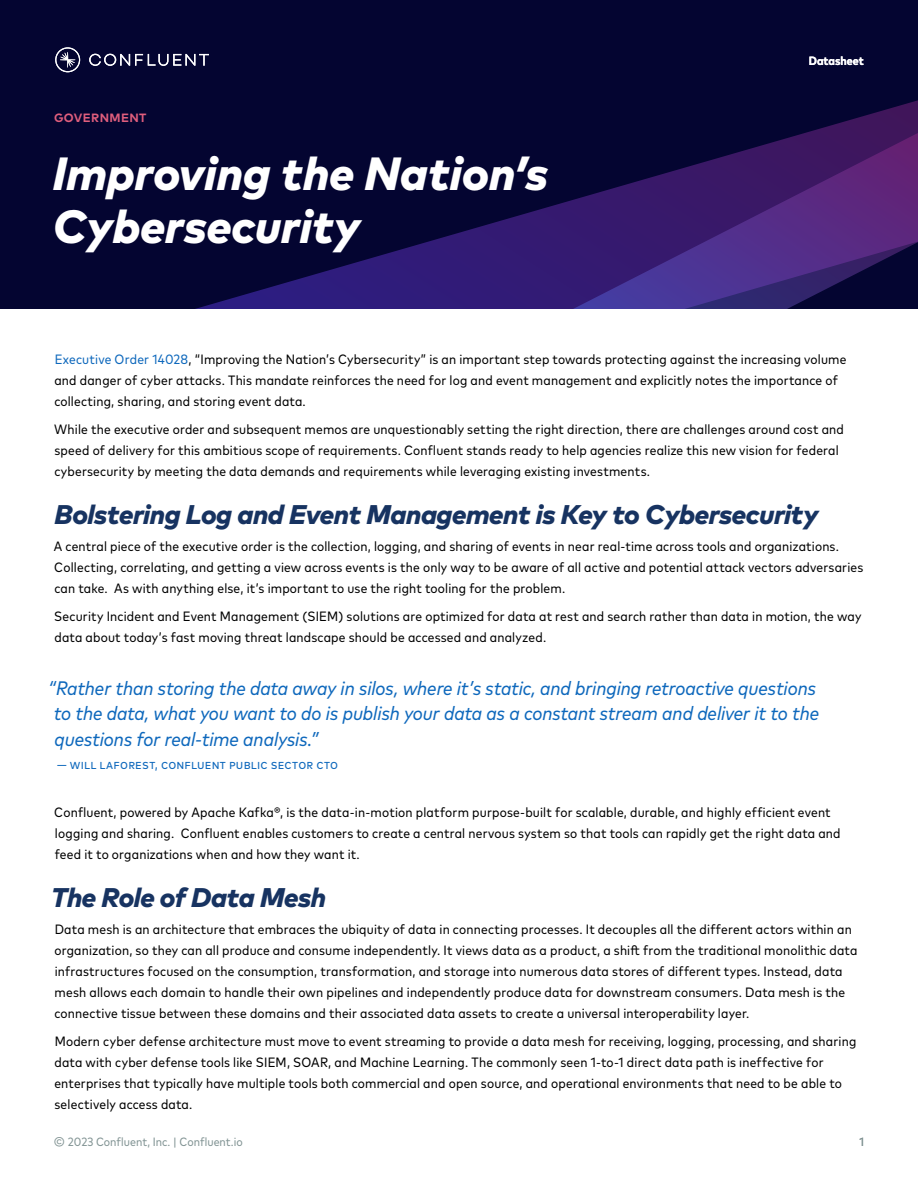
<style>
.page{position:relative;width:918px;height:1188px;background:#fff}
.page>*{position:absolute;margin:0;border:0;box-sizing:border-box;transform-origin:0 0}
.t1{font:italic 800 46.5px/52.5px "Mark Pro";color:#fff}
.t2{font:italic 800 27px "Mark Pro";letter-spacing:-.02em;color:#173361}
.t3{font:italic condensed 19.5px/25.5px "Mark Pro";letter-spacing:-.005em;color:#0e68bc}
.t4{font:condensed 13.5px/21px "Mark Pro";letter-spacing:.015em;color:#000}
.t5{font:condensed 13.5px "Mark Pro";letter-spacing:.015em;color:#0e68bc}
.t6{font:condensed 12px "Mark Pro";color:#829494}
.t7{font:700 12px "Mark Pro";letter-spacing:.03em;color:#e05e7d}
.t8{font:700 condensed 12px "Mark Pro";color:#fff}
.s1{color:#0e68bc}
</style>
<div class="page">
<div style="left:0;top:0;width:918px;height:309px;background:#040531"></div>
<svg style="left:89px;top:54px;width:120px;height:12px"></svg>
<svg style="left:55px;top:47px;width:25px;height:25px"></svg>
<svg style="left:196px;top:230px;width:271px;height:79px"></svg>
<svg style="left:467px;top:100px;width:451px;height:209px"></svg>
<p class="t7" style="left:54px;top:109px;width:94px">GOVERNMENT</p>
<h1 class="t1" style="left:53px;top:144px;width:497px">Improving the Nation’s<br>Cybersecurity</h1>
<p class="t8" style="left:809px;top:51px;width:57px">Datasheet</p>
<p class="t4" style="left:54px;top:348px;width:794px"><span class="s1">Executive Order 14028</span>, “Improving the Nation’s Cybersecurity” is an important step towards protecting against the increasing volume and danger of cyber attacks. This mandate reinforces the need for log and event management and explicitly notes the importance of collecting, sharing, and storing event data.</p>
<p class="t4" style="left:54px;top:417px;width:791px">While the executive order and subsequent memos are unquestionably setting the right direction, there are challenges around cost and speed of delivery for this ambitious scope of requirements. Confluent stands ready to help agencies realize this new vision for federal cybersecurity by meeting the data demands and requirements while leveraging existing investments.</p>
<h2 class="t2" style="left:55px;top:493px;width:765px">Bolstering Log and Event Management is Key to Cybersecurity</h2>
<p class="t4" style="left:54px;top:535px;width:811px">A central piece of the executive order is the collection, logging, and sharing of events in near real-time across tools and organizations.<br>Collecting, correlating, and getting a view across events is the only way to be aware of all active and potential attack vectors adversaries can take. As with anything else, it’s important to use the right tooling for the problem.</p>
<p class="t4" style="left:54px;top:605px;width:809px">Security Incident and Event Management (SIEM) solutions are optimized for data at rest and search rather than data in motion, the way data about today’s fast moving threat landscape should be accessed and analyzed.</p>
<h3 class="t3" style="left:48px;top:673px;width:772px">“Rather than storing the data away in silos, where it’s static, and bringing retroactive questions to the data, what you want to do is publish your data as a constant stream and deliver it to the questions for real-time analysis.”</h3>
<p class="t5" style="left:57px;top:754px;width:282px">— will laforest, confluent public sector cto</p>
<p class="t4" style="left:54px;top:800px;width:788px">Confluent, powered by Apache Kafka®, is the data-in-motion platform purpose-built for scalable, durable, and highly efficient event logging and sharing. Confluent enables customers to create a central nervous system so that tools can rapidly get the right data and feed it to organizations when and how they want it.</p>
<h2 class="t2" style="left:51px;top:876px;width:276px">The Role of Data Mesh</h2>
<p class="t4" style="left:54px;top:918px;width:805px">Data mesh is an architecture that embraces the ubiquity of data in connecting processes. It decouples all the different actors within an organization, so they can all produce and consume independently. It views data as a product, a shift from the traditional monolithic data infrastructures focused on the consumption, transformation, and storage into numerous data stores of different types. Instead, data mesh allows each domain to handle their own pipelines and independently produce data for downstream consumers. Data mesh is the connective tissue between these domains and their associated data assets to create a universal interoperability layer.</p>
<p class="t4" style="left:54px;top:1030px;width:803px">Modern cyber defense architecture must move to event streaming to provide a data mesh for receiving, logging, processing, and sharing data with cyber defense tools like SIEM, SOAR, and Machine Learning. The commonly seen 1-to-1 direct data path is ineffective for enterprises that typically have multiple tools both commercial and open source, and operational environments that need to be able to selectively access data.</p>
<p class="t6" style="left:54px;top:1133px;width:190px">© 2023 Confluent, Inc. | Confluent.io</p>
<p class="t6" style="left:859px;top:1133px;width:6px">1</p>
</div>
